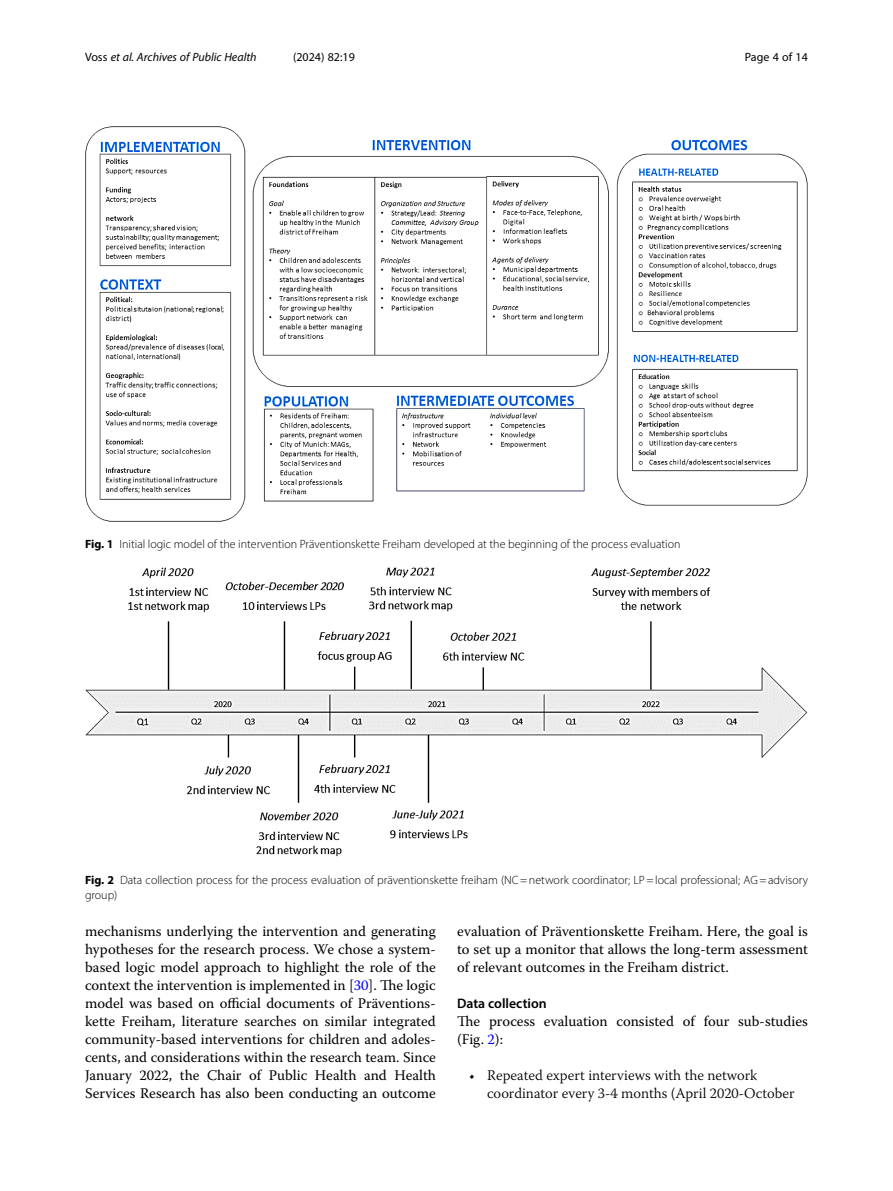
<style>
.page{position:relative;width:893px;height:1191px;background:#fff}
.page>*{position:absolute;margin:0;border:0;box-sizing:border-box;transform-origin:0 0}
.Body_Text_Indent{font:14.7px/18px "Warnock Pro";color:#000;text-align:justify}
.t1{font:300 14.7px/18px "Warnock Pro";color:#000}
.Body_Text{font:14.7px/18px "Warnock Pro";color:#000}
.Head_2{font:600 13.8px "Myriad Pro";color:#000}
.Figure_Caption{font:300 12px/15px "Myriad Pro";color:#000}
.t2{font:italic 12px "Myriad Pro";color:#000}
.t3{font:12px "Myriad Pro";color:#000}
.s1{font-style:normal}
.s2{font-weight:700}
.s3{color:#00f}
</style>
<div class="page">
<img style="left:85px;top:567px;width:723px;height:289px">
<img style="left:85px;top:126px;width:723px;height:395px">
<p class="t2" style="left:85px;top:50px;width:173px"><span class="s1">Voss</span> et al. Archives of Public Health</p>
<p class="t3" style="left:293px;top:50px;width:63px">(2024) 82:19</p>
<p class="t3" style="left:745px;top:50px;width:65px">Page 4 of 14</p>
<p class="Figure_Caption" style="left:85px;top:536px;width:597px"><span class="s2">Fig. 1</span> Initial logic model of the intervention Präventionskette Freiham developed at the beginning of the process evaluation</p>
<p class="Figure_Caption" style="left:85px;top:872px;width:724px"><span class="s2">Fig. 2</span> Data collection process for the process evaluation of präventionskette freiham (NC=network coordinator; LP=local professional; AG=advisory group)</p>
<p class="Body_Text_Indent" style="left:85px;top:922px;width:352px">mechanisms underlying the intervention and generating hypotheses for the research process. We chose a system&shy;based logic model approach to highlight the role of the context the intervention is implemented in [<span class="s3">30</span>]. The logic model was based on official documents of Präventions&shy;kette Freiham, literature searches on similar integrated community-based interventions for children and adoles&shy;cents, and considerations within the research team. Since January 2022, the Chair of Public Health and Health Services Research has also been conducting an outcome</p>
<p class="Body_Text_Indent" style="left:457px;top:922px;width:352px">evaluation of Präventionskette Freiham. Here, the goal is to set up a monitor that allows the long-term assessment of relevant outcomes in the Freiham district.</p>
<p class="Head_2" style="left:457px;top:995px;width:91px">Data collection</p>
<p class="Body_Text" style="left:457px;top:1012px;width:352px">The process evaluation consisted of four sub-studies (Fig. <span class="s3">2</span>):</p>
<p class="t1" style="left:487px;top:1066px;width:309px;text-indent:-18px">• Repeated expert interviews with the network coordinator every 3-4 months (April 2020-October</p>
</div>
